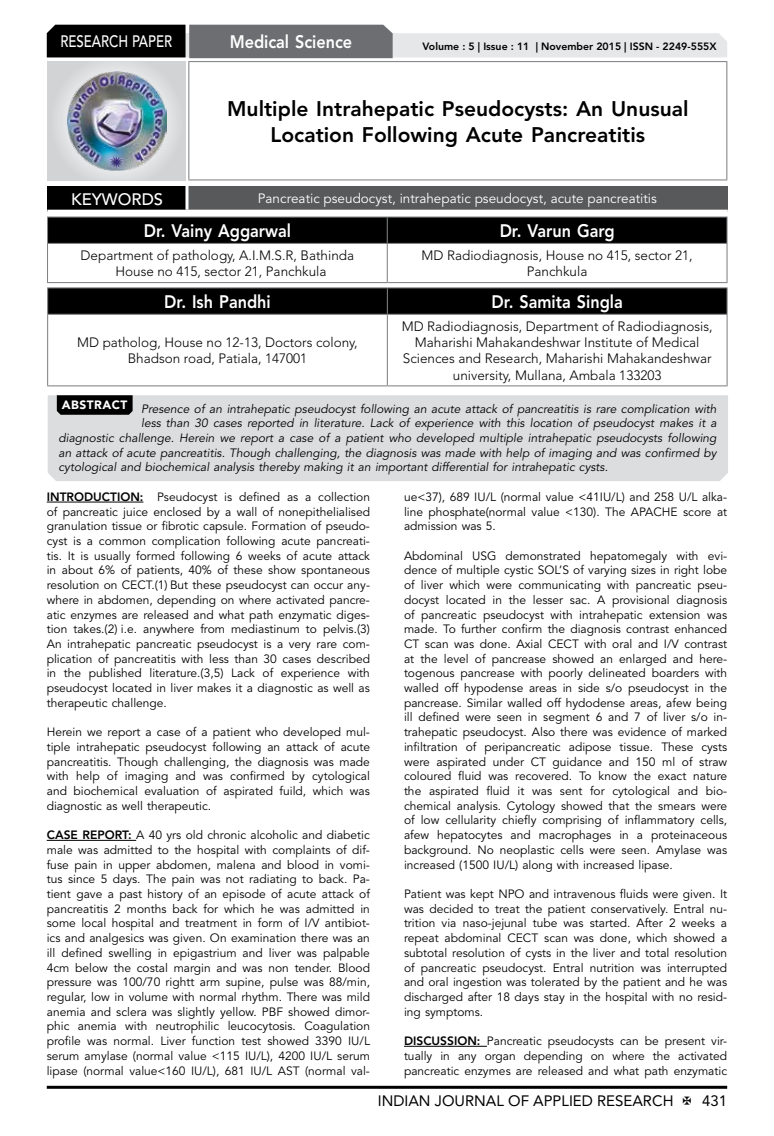
<style>
.page{position:relative;width:774px;height:1136px;background:#fff}
.page>*{position:absolute;margin:0;border:0;box-sizing:border-box;transform-origin:0 0}
.t1{font:800 21px/26.2px "Avenir LT Std";color:#000;text-align:center}
.t2{font:800 18px "Avenir LT Std";color:#fff;scale:.9 1}
.t3{font:500 16.5px "Avenir LT Std";color:#fff;scale:.8 1}
.t4{font:500 16.5px "Avenir LT Std";color:#fff}
.t5{font:15px "Avenir LT Std";color:#000}
.t6{font:300 13.5px/16.2px "Avenir LT Std";color:#000;text-align:center}
.t7{font:13.5px "Avenir LT Std";color:#fff}
.t8{font:12px/14.7px "Avenir LT Std";color:#000;text-align:justify}
.t9{font:italic 12px "Avenir LT Std";color:#000}
.t10{font:800 10.5px "Avenir LT Std";color:#000}
.s1{font-weight:800}
</style>
<div class="page">
<hr style="left:47px;top:1085px;width:680px;height:3px;background:#000">
<div style="left:48px;top:62px;width:137px;height:118px;background:linear-gradient(to right,#d9dadb,#d9dadb)"></div>
<img style="left:68px;top:71px;width:99px;height:100px">
<svg style="left:47px;top:25px;width:680px;height:33px;background:#979899"></svg>
<hr style="left:188px;top:61px;width:539px;height:1px;background:#808285">
<hr style="left:188px;top:62px;width:1px;height:117px;background:#808285">
<hr style="left:726px;top:62px;width:1px;height:117px;background:#808285">
<hr style="left:188px;top:179px;width:539px;height:1px;background:#808285">
<hr style="left:47px;top:216px;width:340px;height:1px;background:#808285">
<hr style="left:387px;top:216px;width:340px;height:1px;background:#808285">
<svg style="left:47px;top:217px;width:680px;height:26px;background:#040404"></svg>
<hr style="left:47px;top:243px;width:340px;height:1px;background:#808285">
<hr style="left:47px;top:244px;width:1px;height:38px;background:#808285">
<hr style="left:387px;top:243px;width:340px;height:1px;background:#808285">
<hr style="left:387px;top:244px;width:1px;height:38px;background:#808285">
<hr style="left:726px;top:244px;width:1px;height:38px;background:#808285">
<hr style="left:47px;top:282px;width:340px;height:1px;background:#808285">
<hr style="left:387px;top:282px;width:340px;height:1px;background:#808285">
<hr style="left:47px;top:287px;width:340px;height:1px;background:#808285">
<hr style="left:387px;top:287px;width:340px;height:1px;background:#808285">
<svg style="left:47px;top:288px;width:680px;height:26px;background:#040404"></svg>
<hr style="left:47px;top:314px;width:340px;height:1px;background:#808285">
<hr style="left:47px;top:315px;width:1px;height:70px;background:#808285">
<hr style="left:387px;top:314px;width:340px;height:1px;background:#808285">
<hr style="left:387px;top:315px;width:1px;height:70px;background:#808285">
<hr style="left:726px;top:315px;width:1px;height:70px;background:#808285">
<hr style="left:47px;top:385px;width:340px;height:1px;background:#808285">
<hr style="left:387px;top:385px;width:340px;height:1px;background:#808285">
<div style="left:47px;top:186px;width:140px;height:25px;background:#000"></div>
<div style="left:187px;top:186px;width:541px;height:25px;background:#58595b"></div>
<hr style="left:185px;top:186px;width:3px;height:24px;background:#fff">
<hr style="left:47px;top:210px;width:140px;height:3px;background:#fff">
<hr style="left:187px;top:210px;width:541px;height:3px;background:#fff">
<div style="left:48px;top:395px;width:680px;height:86px;background:#dcddde"></div>
<svg style="left:57px;top:395px;width:76px;height:20px;background:#080808"></svg>
<hr style="left:47px;top:501px;width:96px;height:1px;background:#000">
<hr style="left:47px;top:840px;width:89px;height:1px;background:#000">
<hr style="left:404px;top:1045px;width:83px;height:1px;background:#000">
<h3 class="t3" style="left:60px;top:32px;width:139px">RESEARCH PAPER</h3>
<h2 class="t2" style="left:230px;top:31px;width:138px">Medical Science</h2>
<p class="t10" style="left:422px;top:41px;width:296px">Volume : 5 | Issue : 11 | November 2015 | ISSN - 2249-555X</p>
<h1 class="t1" style="left:227px;top:95px;width:463px">Multiple Intrahepatic Pseudocysts: An Unusual<br>Location Following Acute Pancreatitis</h1>
<h3 class="t4" style="left:71px;top:189px;width:94px">KEYWORDS</h3>
<p class="t7" style="left:258px;top:190px;width:400px">Pancreatic pseudocyst, intrahepatic pseudocyst, acute pancreatitis</p>
<h2 class="t2" style="left:144px;top:220px;width:165px">Dr. Vainy Aggarwal</h2>
<h2 class="t2" style="left:500px;top:220px;width:129px">Dr. Varun Garg</h2>
<p class="t6" style="left:81px;top:247px;width:275px">Department of pathology, A.I.M.S.R, Bathinda<br>House no 415, sector 21, Panchkula</p>
<p class="t6" style="left:422px;top:247px;width:273px">MD Radiodiagnosis, House no 415, sector 21,<br>Panchkula</p>
<h2 class="t2" style="left:164px;top:291px;width:120px">Dr. Ish Pandhi</h2>
<h2 class="t2" style="left:492px;top:291px;width:147px">Dr. Samita Singla</h2>
<p class="t6" style="left:77px;top:334px;width:282px">MD patholog, House no 12-13, Doctors colony,<br>Bhadson road, Patiala, 147001</p>
<p class="t6" style="left:402px;top:318px;width:312px">MD Radiodiagnosis, Department of Radiodiagnosis, Maharishi Mahakandeshwar Institute of Medical Sciences and Research, Maharishi Mahakandeshwar university, Mullana, Ambala 133203</p>
<p class="t9" style="left:62px;top:401px;width:656px"><sup>ABSTRACT</sup> Presence of an intrahepatic pseudocyst following an acute attack of pancreatitis is rare complication with</p>
<p class="t9" style="left:141px;top:416px;width:577px">less than 30 cases reported in literature. Lack of experience with this location of pseudocyst makes it a</p>
<p class="t9" style="left:59px;top:431px;width:660px">diagnostic challenge. Herein we report a case of a patient who developed multiple intrahepatic pseudocysts following</p>
<p class="t9" style="left:59px;top:445px;width:660px">an attack of acute pancreatitis. Though challenging, the diagnosis was made with help of imaging and was confirmed by</p>
<p class="t9" style="left:59px;top:460px;width:551px">cytological and biochemical analysis thereby making it an important differential for intrahepatic cysts.</p>
<p class="t8" style="left:47px;top:489px;width:325px"><span class="s1">INTRODUCTION:</span> Pseudocyst is defined as a collection of pancreatic juice enclosed by a wall of nonepithelialised granulation tissue or fibrotic capsule. Formation of pseudo&shy;cyst is a common complication following acute pancreati&shy;tis. It is usually formed following 6 weeks of acute attack in about 6% of patients, 40% of these show spontaneous resolution on CECT.(1) But these pseudocyst can occur any&shy;where in abdomen, depending on where activated pancre&shy;atic enzymes are released and what path enzymatic diges&shy;tion takes.(2) i.e. anywhere from mediastinum to pelvis.(3)<br>An intrahepatic pancreatic pseudocyst is a very rare com&shy;plication of pancreatitis with less than 30 cases described in the published literature.(3,5) Lack of experience with pseudocyst located in liver makes it a diagnostic as well as therapeutic challenge.</p>
<p class="t8" style="left:47px;top:725px;width:325px">Herein we report a case of a patient who developed mul&shy;tiple intrahepatic pseudocyst following an attack of acute pancreatitis. Though challenging, the diagnosis was made with help of imaging and was confirmed by cytological and biochemical evaluation of aspirated fuild, which was diagnostic as well therapeutic.</p>
<p class="t8" style="left:47px;top:827px;width:325px"><span class="s1">CASE REPORT:</span> A 40 yrs old chronic alcoholic and diabetic male was admitted to the hospital with complaints of dif&shy;fuse pain in upper abdomen, malena and blood in vomi&shy;tus since 5 days. The pain was not radiating to back. Pa&shy;tient gave a past history of an episode of acute attack of pancreatitis 2 months back for which he was admitted in some local hospital and treatment in form of I/V antibiot&shy;ics and analgesics was given. On examination there was an ill defined swelling in epigastrium and liver was palpable 4cm below the costal margin and was non tender. Blood pressure was 100/70 rightt arm supine, pulse was 88/min, regular, low in volume with normal rhythm. There was mild anemia and sclera was slightly yellow. PBF showed dimor&shy;phic anemia with neutrophilic leucocytosis. Coagulation profile was normal. Liver function test showed 3390 IU/L serum amylase (normal value &lt;115 IU/L), 4200 IU/L serum lipase (normal value&lt;160 IU/L), 681 IU/L AST (normal val-</p>
<p class="t8" style="left:404px;top:489px;width:325px">ue&lt;37), 689 IU/L (normal value &lt;41IU/L) and 258 U/L alka&shy;line phosphate(normal value &lt;130). The APACHE score at admission was 5.</p>
<p class="t8" style="left:404px;top:548px;width:325px">Abdominal USG demonstrated hepatomegaly with evi&shy;dence of multiple cystic SOL’S of varying sizes in right lobe of liver which were communicating with pancreatic pseu&shy;docyst located in the lesser sac. A provisional diagnosis of pancreatic pseudocyst with intrahepatic extension was made. To further confirm the diagnosis contrast enhanced CT scan was done. Axial CECT with oral and I/V contrast at the level of pancrease showed an enlarged and here&shy;togenous pancrease with poorly delineated boarders with walled off hypodense areas in side s/o pseudocyst in the pancrease. Similar walled off hydodense areas, afew being ill defined were seen in segment 6 and 7 of liver s/o in&shy;trahepatic pseudocyst. Also there was evidence of marked infiltration of peripancreatic adipose tissue. These cysts were aspirated under CT guidance and 150 ml of straw coloured fluid was recovered. To know the exact nature the aspirated fluid it was sent for cytological and bio&shy;chemical analysis. Cytology showed that the smears were of low cellularity chiefly comprising of inflammatory cells, afew hepatocytes and macrophages in a proteinaceous background. No neoplastic cells were seen. Amylase was increased (1500 IU/L) along with increased lipase.</p>
<p class="t8" style="left:404px;top:886px;width:325px">Patient was kept NPO and intravenous fluids were given. It was decided to treat the patient conservatively. Entral nu&shy;trition via naso-jejunal tube was started. After 2 weeks a repeat abdominal CECT scan was done, which showed a subtotal resolution of cysts in the liver and total resolution of pancreatic pseudocyst. Entral nutrition was interrupted and oral ingestion was tolerated by the patient and he was discharged after 18 days stay in the hospital with no resid&shy;ing symptoms.</p>
<p class="t8" style="left:404px;top:1033px;width:325px"><span class="s1">DISCUSSION:</span> Pancreatic pseudocysts can be present vir&shy;tually in any organ depending on where the activated pancreatic enzymes are released and what path enzymatic</p>
<p class="t5" style="left:378px;top:1091px;width:297px">INDIAN JOURNAL OF APPLIED RESEARCH</p>
<p class="t5" style="left:702px;top:1091px;width:27px">431</p>
</div>
